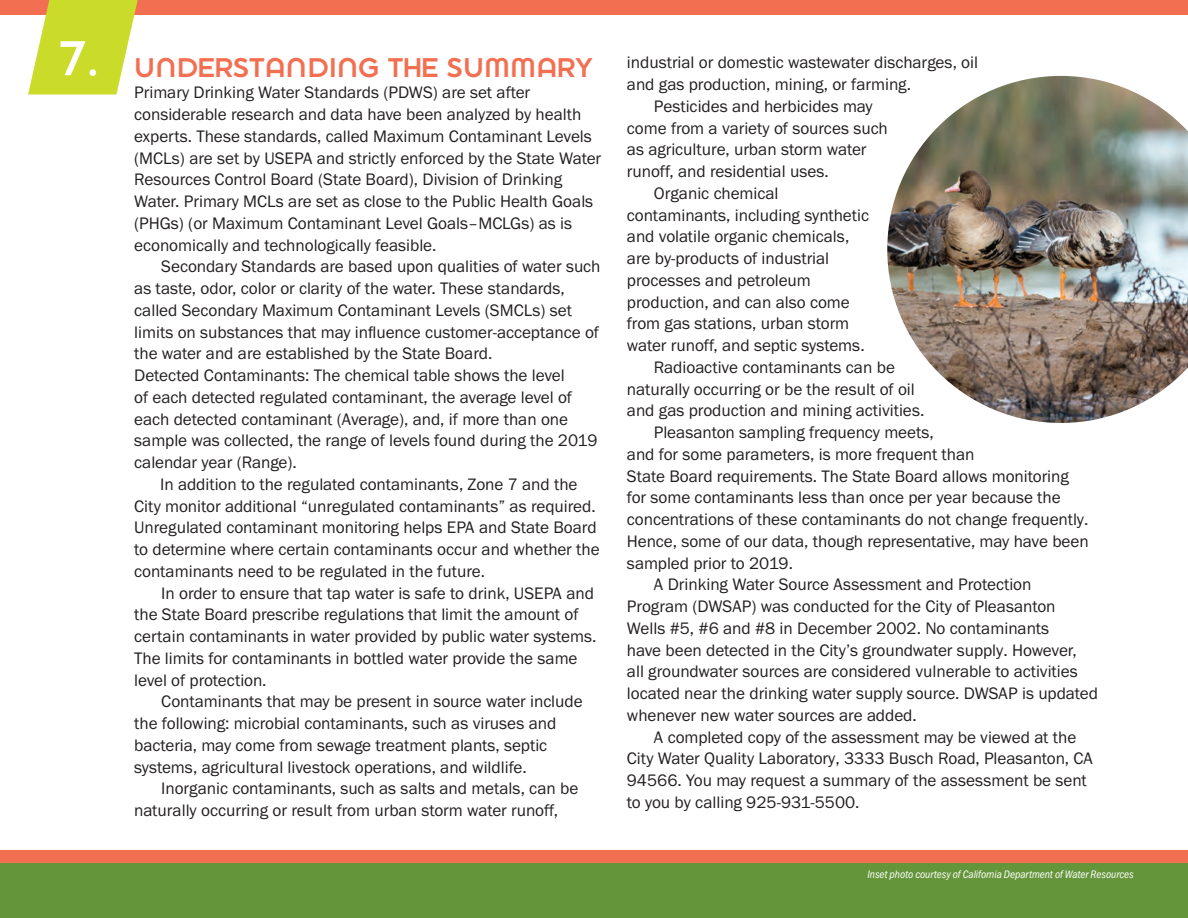
<style>
.page{position:relative;width:1188px;height:918px;background:#fff}
.page>*{position:absolute;margin:0;border:0;box-sizing:border-box;transform-origin:0 0}
.t1{font:54.15px "Dessau Pro Zwei";color:#fff}
.t2{font:30px "Dessau Pro Zwei";color:#f36f51}
.t3{font:17.25px/21.8px "Franklin Gothic FS";color:#231f20}
.t4{font:italic condensed 11.25px "Franklin Gothic FS";letter-spacing:-.005em;color:#fff}
</style>
<div class="page">
<div style="left:0;top:0;width:1188px;height:14px;background:#f36f51"></div>
<img style="left:887px;top:76px;width:301px;height:347px">
<svg style="left:28px;top:0;width:110px;height:94px"></svg>
<div style="left:0;top:850px;width:1188px;height:24px;background:#f36f51"></div>
<div style="left:0;top:863px;width:1188px;height:55px;background:#65953a"></div>
<p class="t1" style="left:60px;top:30px;width:42px">7.</p>
<p class="t2" style="left:134px;top:51px;width:460px">UNDERSTANDING THE SUMMARY</p>
<p class="t3" style="left:134px;top:82px;width:469px">Primary Drinking Water Standards (PDWS) are set after considerable research and data have been analyzed by health experts. These standards, called Maximum Contaminant Levels (MCLs) are set by USEPA and strictly enforced by the State Water Resources Control Board (State Board), Division of Drinking Water. Primary MCLs are set as close to the Public Health Goals (PHGs) (or Maximum Contaminant Level Goals–MCLGs) as is economically and technologically feasible.</p>
<p class="t3" style="left:134px;top:256px;width:468px;text-indent:27px">Secondary Standards are based upon qualities of water such as taste, odor, color or clarity of the water. These standards, called Secondary Maximum Contaminant Levels (SMCLs) set limits on substances that may influence customer-acceptance of the water and are established by the State Board.</p>
<p class="t3" style="left:134px;top:365px;width:465px">Detected Contaminants: The chemical table shows the level<br>of each detected regulated contaminant, the average level of each detected contaminant (Average), and, if more than one sample was collected, the range of levels found during the 2019 calendar year (Range).</p>
<p class="t3" style="left:134px;top:473px;width:467px;text-indent:26px">In addition to the regulated contaminants, Zone 7 and the City monitor additional “unregulated contaminants” as required.<br>Unregulated contaminant monitoring helps EPA and State Board to determine where certain contaminants occur and whether the contaminants need to be regulated in the future.</p>
<p class="t3" style="left:134px;top:582px;width:464px;text-indent:27px">In order to ensure that tap water is safe to drink, USEPA and the State Board prescribe regulations that limit the amount of certain contaminants in water provided by public water systems.<br>The limits for contaminants in bottled water provide the same level of protection.</p>
<p class="t3" style="left:134px;top:691px;width:450px;text-indent:27px">Contaminants that may be present in source water include the following: microbial contaminants, such as viruses and bacteria, may come from sewage treatment plants, septic systems, agricultural livestock operations, and wildlife.</p>
<p class="t3" style="left:134px;top:778px;width:446px;text-indent:27px">Inorganic contaminants, such as salts and metals, can be naturally occurring or result from urban storm water runoff,</p>
<p class="t3" style="left:627px;top:52px;width:353px">industrial or domestic wastewater discharges, oil and gas production, mining, or farming.</p>
<p class="t3" style="left:627px;top:95px;width:262px;text-indent:27px">Pesticides and herbicides may come from a variety of sources such as agriculture, urban storm water runoff, and residential uses.</p>
<p class="t3" style="left:627px;top:182px;width:244px;text-indent:27px">Organic chemical contaminants, including synthetic and volatile organic chemicals, are by-products of industrial processes and petroleum production, and can also come from gas stations, urban storm water runoff, and septic systems.</p>
<p class="t3" style="left:627px;top:356px;width:299px;text-align:center">Radioactive contaminants can be naturally occurring or be the result of oil and gas production and mining activities.</p>
<p class="t3" style="left:627px;top:422px;width:463px;text-indent:27px">Pleasanton sampling frequency meets,<br>and for some parameters, is more frequent than<br>State Board requirements. The State Board allows monitoring for some contaminants less than once per year because the concentrations of these contaminants do not change frequently.<br>Hence, some of our data, though representative, may have been sampled prior to 2019.</p>
<p class="t3" style="left:627px;top:574px;width:473px;text-indent:27px">A Drinking Water Source Assessment and Protection<br>Program (DWSAP) was conducted for the City of Pleasanton Wells #5, #6 and #8 in December 2002. No contaminants<br>have been detected in the City’s groundwater supply. However, all groundwater sources are considered vulnerable to activities located near the drinking water supply source. DWSAP is updated whenever new water sources are added.</p>
<p class="t3" style="left:627px;top:726px;width:468px;text-indent:27px">A completed copy of the assessment may be viewed at the City Water Quality Laboratory, 3333 Busch Road, Pleasanton, CA 94566. You may request a summary of the assessment be sent to you by calling 925-931-5500.</p>
<p class="t4" style="left:867px;top:868px;width:268px">Inset photo courtesy of California Department of Water Resources</p>
</div>
